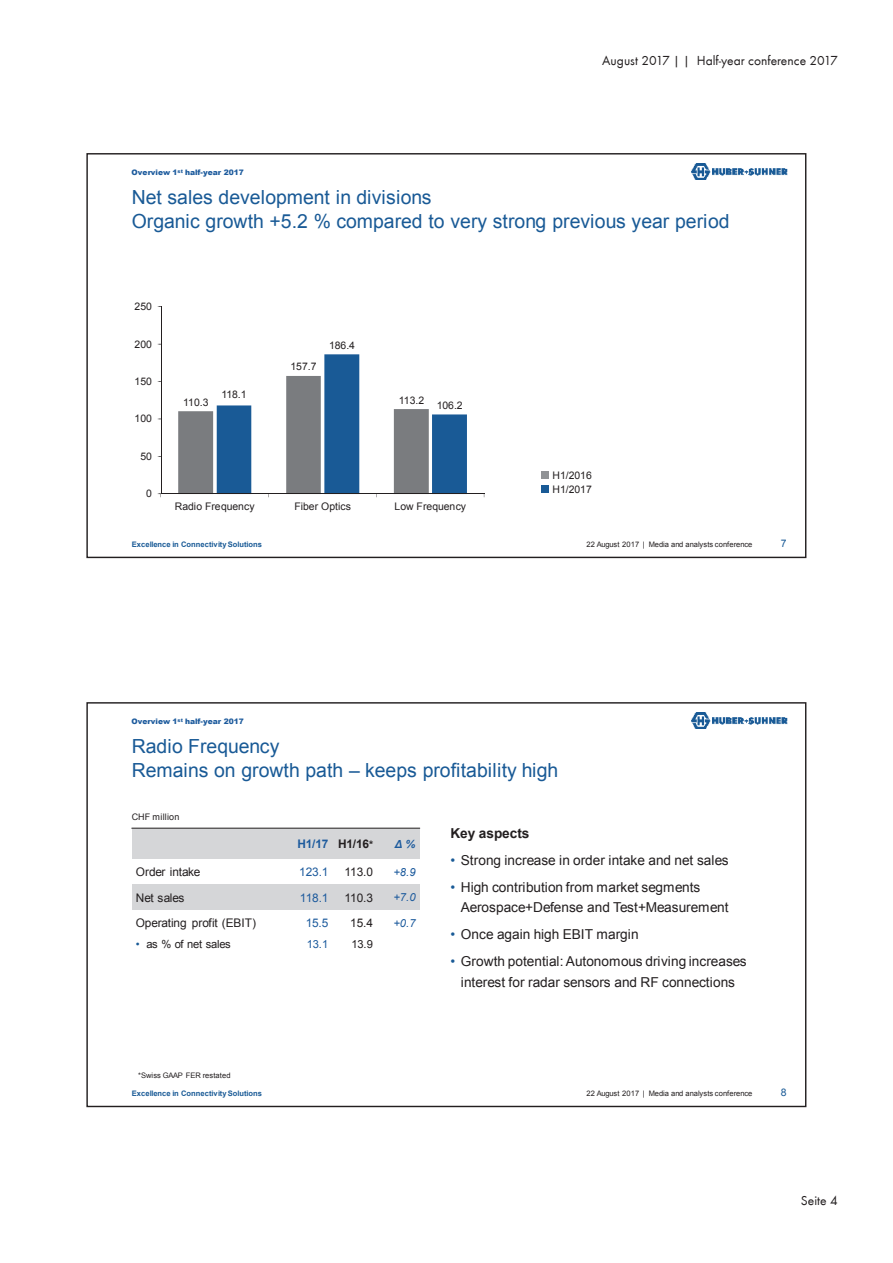
<style>
.page{position:relative;width:893px;height:1263px;background:#fff}
.page>*{position:absolute;margin:0;border:0;box-sizing:border-box;transform-origin:0 0}
.t1{font:19.5px/24.2px "Arial";color:#195a96}
.t2{font:13.65px/20.1px "Arial";letter-spacing:-.005em;color:#231f20}
.t3{font:700 13.65px "Arial";letter-spacing:-.005em;color:#231f20}
.t4{font:13.5px "Futura T Boo";color:#231f20}
.t5{font:11.85px "Arial";letter-spacing:-.01em;color:#231f20}
.t6{font:11.85px "Arial";letter-spacing:-.01em;color:#1d5b9d}
.t7{font:700 11.85px "Arial";letter-spacing:-.015em;color:#1d5b9d}
.t8{font:11.1px "Arial";letter-spacing:-.04em;color:#231f20}
.t9{font:italic 11.1px "Arial";color:#1d5b9d}
.t10{font:11.1px "Arial";color:#1d5b9d}
.t11{font:11.1px "font 000000001 f 472415";color:#1d5b9d}
.t12{font:10.5px/13.6px "Arial";letter-spacing:-.005em;color:#231f20}
.t13{font:10.5px "Arial";color:#195a96}
.t14{font:9px "Arial";letter-spacing:.02em;color:#231f20}
.t15{font:7.5px "Arial";letter-spacing:.015em;color:#231f20}
.t16{font:700 7.5px "Arial";letter-spacing:.01em;color:#195a96}
.t17{font:900 7.5px "Arial";color:#1d5b9d}
.s1{color:#231f20}
.s2{font-size:10.5px;color:#231f20}
.s3{font-family:"Arial";font-weight:700;font-style:italic}
.s4{color:#195a96}
</style>
<div class="page">
<img style="left:691px;top:163px;width:96px;height:17px">
<hr style="left:161px;top:306px;width:1px;height:188px;background:#231f20">
<hr style="left:161px;top:494px;width:323px;height:1px;background:#231f20">
<svg style="left:178px;top:354px;width:289px;height:143px"></svg>
<div style="left:541px;top:472px;width:8px;height:7px;background:#909295"></div>
<div style="left:541px;top:485px;width:8px;height:8px;background:#195a96"></div>
<img style="left:691px;top:712px;width:96px;height:17px">
<div style="left:132px;top:828px;width:157px;height:31px;background:#d5d6d8"></div>
<div style="left:289px;top:828px;width:44px;height:31px;background:#d5d6d8"></div>
<div style="left:333px;top:828px;width:44px;height:31px;background:#d5d6d8"></div>
<div style="left:377px;top:828px;width:43px;height:31px;background:#d5d6d8"></div>
<div style="left:132px;top:885px;width:157px;height:25px;background:#d5d6d8"></div>
<div style="left:289px;top:885px;width:44px;height:25px;background:#d5d6d8"></div>
<div style="left:333px;top:885px;width:44px;height:25px;background:#d5d6d8"></div>
<div style="left:377px;top:885px;width:43px;height:25px;background:#d5d6d8"></div>
<hr style="left:132px;top:828px;width:288px;height:1px;background:#231f20">
<p class="t17" style="left:131px;top:167px;width:114px">Overview 1<sup>st</sup> half-year 2017</p>
<p class="t4" style="left:602px;top:53px;width:237px">August 2017 | | Half-year conference 2017</p>
<h1 class="t1" style="left:132px;top:185px;width:599px">Net sales development in divisions<br>Organic growth +5.2 % compared to very strong previous year period</h1>
<p class="t12" style="left:135px;top:300px;width:19px">250</p>
<p class="t12" style="left:135px;top:337px;width:19px">200</p>
<p class="t12" style="left:135px;top:375px;width:19px">150</p>
<p class="t12" style="left:135px;top:412px;width:19px">100</p>
<p class="t12" style="left:140px;top:449px;width:13px">50</p>
<p class="t12" style="left:146px;top:487px;width:7px">0</p>
<p class="t12" style="left:183px;top:395px;width:27px">110.3</p>
<p class="t12" style="left:221px;top:388px;width:27px">118.1</p>
<p class="t12" style="left:291px;top:360px;width:27px">157.7</p>
<p class="t12" style="left:329px;top:338px;width:27px">186.4</p>
<p class="t12" style="left:399px;top:393px;width:27px">113.2</p>
<p class="t12" style="left:437px;top:398px;width:27px">106.2</p>
<p class="t12" style="left:175px;top:499px;width:81px">Radio Frequency</p>
<p class="t12" style="left:294px;top:499px;width:58px">Fiber Optics</p>
<p class="t12" style="left:395px;top:499px;width:73px">Low Frequency</p>
<p class="t16" style="left:132px;top:539px;width:132px">Excellence in Connectivity Solutions</p>
<p class="t12" style="left:553px;top:468px;width:41px">H1/2016<br>H1/2017</p>
<p class="t15" style="left:586px;top:539px;width:168px">22 August 2017 | Media and analysts conference</p>
<p class="t13" style="left:781px;top:536px;width:7px">7</p>
<p class="t17" style="left:131px;top:716px;width:114px">Overview 1<sup>st</sup> half-year 2017</p>
<h1 class="t1" style="left:132px;top:734px;width:428px">Radio Frequency<br>Remains on growth path – keeps profitability high</h1>
<p class="t14" style="left:132px;top:811px;width:49px">CHF million</p>
<p class="t7" style="left:297px;top:836px;width:77px">H1/17 <span class="s1">H1/16</span><span class="s2">*</span></p>
<p class="t11" style="left:395px;top:836px;width:22px">Δ <span class="s3">%</span></p>
<p class="t5" style="left:136px;top:864px;width:66px">Order intake</p>
<p class="t6" style="left:299px;top:864px;width:31px">123.1</p>
<p class="t5" style="left:345px;top:864px;width:30px">113.0</p>
<p class="t9" style="left:393px;top:865px;width:24px">+8.9</p>
<p class="t5" style="left:136px;top:890px;width:50px">Net sales</p>
<p class="t6" style="left:300px;top:890px;width:30px">118.1</p>
<p class="t5" style="left:345px;top:890px;width:30px">110.3</p>
<p class="t9" style="left:393px;top:890px;width:24px">+7.0</p>
<p class="t5" style="left:136px;top:915px;width:122px">Operating profit (EBIT)</p>
<p class="t6" style="left:306px;top:915px;width:24px">15.5</p>
<p class="t5" style="left:350px;top:915px;width:24px">15.4</p>
<p class="t9" style="left:393px;top:916px;width:24px">+0.7</p>
<p class="t8" style="left:136px;top:936px;width:97px"><span class="s4">•</span> as % of net sales</p>
<p class="t10" style="left:307px;top:936px;width:23px">13.1</p>
<p class="t8" style="left:351px;top:936px;width:23px">13.9</p>
<p class="t3" style="left:450px;top:824px;width:81px">Key aspects</p>
<p class="t2" style="left:450px;top:850px;width:280px"><span class="s4">•</span> Strong increase in order intake and net sales</p>
<p class="t2" style="left:461px;top:877px;width:269px;text-indent:-10px"><span class="s4">•</span> High contribution from market segments<br>Aerospace+Defense and Test+Measurement</p>
<p class="t2" style="left:450px;top:925px;width:190px"><span class="s4">•</span> Once again high EBIT margin</p>
<p class="t2" style="left:450px;top:951px;width:298px;line-height:20.5px;text-align:center"><span class="s4">•</span> Growth potential: Autonomous driving increases interest for radar sensors and RF connections</p>
<p class="t15" style="left:138px;top:1070px;width:94px">*Swiss GAAP FER restated</p>
<p class="t16" style="left:132px;top:1088px;width:132px">Excellence in Connectivity Solutions</p>
<p class="t15" style="left:586px;top:1088px;width:168px">22 August 2017 | Media and analysts conference</p>
<p class="t13" style="left:781px;top:1085px;width:7px">8</p>
<p class="t4" style="left:801px;top:1193px;width:38px">Seite 4</p>
</div>
